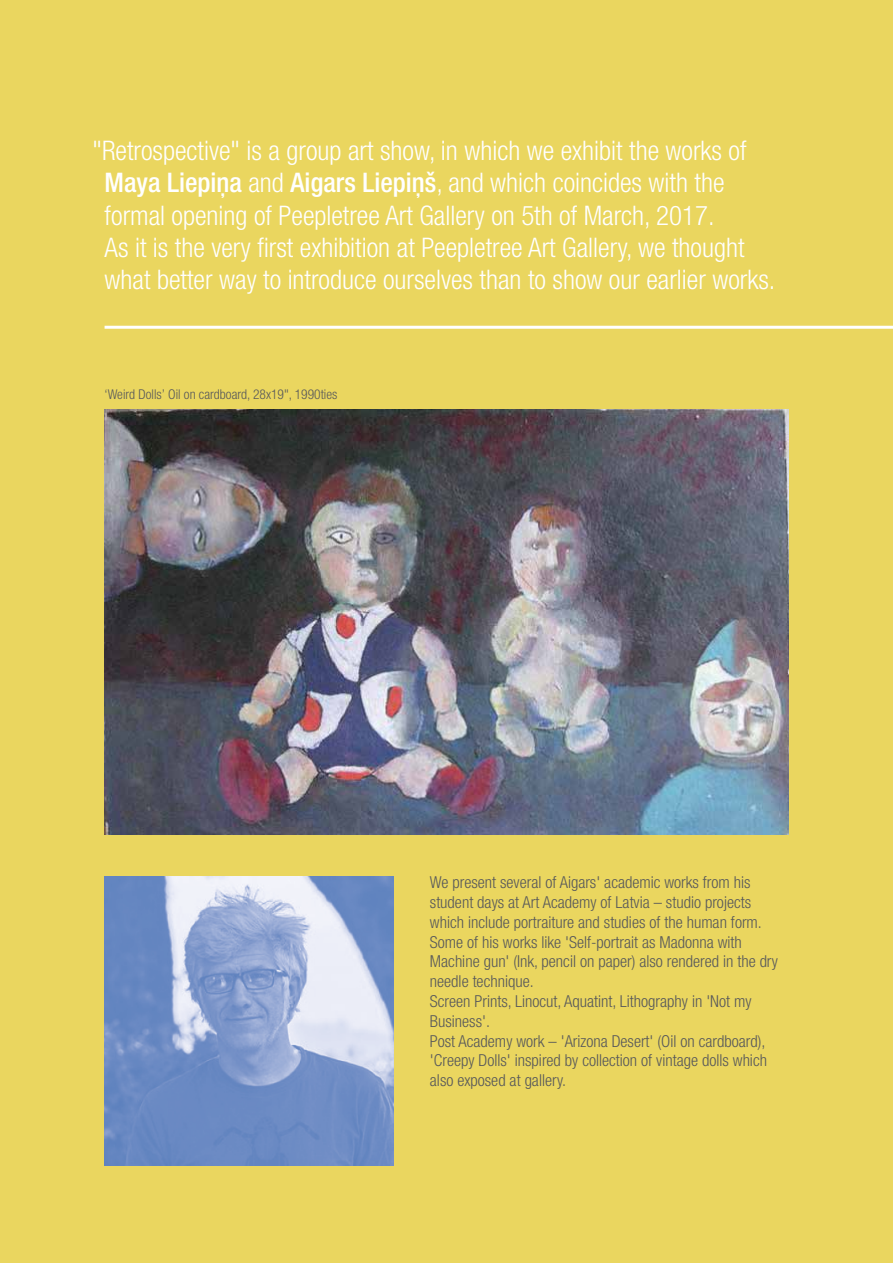
<style>
.page{position:relative;width:893px;height:1263px;background:#ead65f}
.page>*{position:absolute;margin:0;border:0;box-sizing:border-box;transform-origin:0 0}
.t1{font:300 condensed 27px/32.4px "Helvetica Neue LT Pro";color:#fff}
.t2{font:300 condensed 16.5px/19.8px "Helvetica Neue LT Pro";color:#58595b}
.t3{font:300 condensed 13.5px "Helvetica Neue LT Pro";color:#58595b}
.s1{font-weight:500}
</style>
<div class="page">
<img style="left:105px;top:876px;width:288px;height:289px">
<hr style="left:105px;top:326px;width:788px;height:3px;background:#fff">
<img style="left:105px;top:409px;width:683px;height:425px">
<p class="t1" style="left:105px;top:134px;width:672px;text-indent:-12px">"Retrospective" is a group art show, in which we exhibit the works of <span class="s1">Maya Liepiņa</span> and <span class="s1">Aigars Liepiņš</span>, and which coincides with the formal opening of Peepletree Art Gallery on 5th of March, 2017.<br>As it is the very first exhibition at Peepletree Art Gallery, we thought what better way to introduce ourselves than to show our earlier works.</p>
<p class="t3" style="left:105px;top:387px;width:234px">‘Weird Dolls’ Oil on cardboard, 28x19", 1990ties</p>
<p class="t2" style="left:430px;top:872px;width:350px">We present several of Aigars' academic works from his student days at Art Academy of Latvia – studio projects which include portraiture and studies of the human form.<br>Some of his works like 'Self-portrait as Madonna with Machine gun' (Ink, pencil on paper) also rendered in the dry needle technique.<br>Screen Prints, Linocut, Aquatint, Lithography in 'Not my Business'.<br>Post Academy work – 'Arizona Desert' (Oil on cardboard), 'Creepy Dolls' inspired by collection of vintage dolls which also exposed at gallery.</p>
</div>
